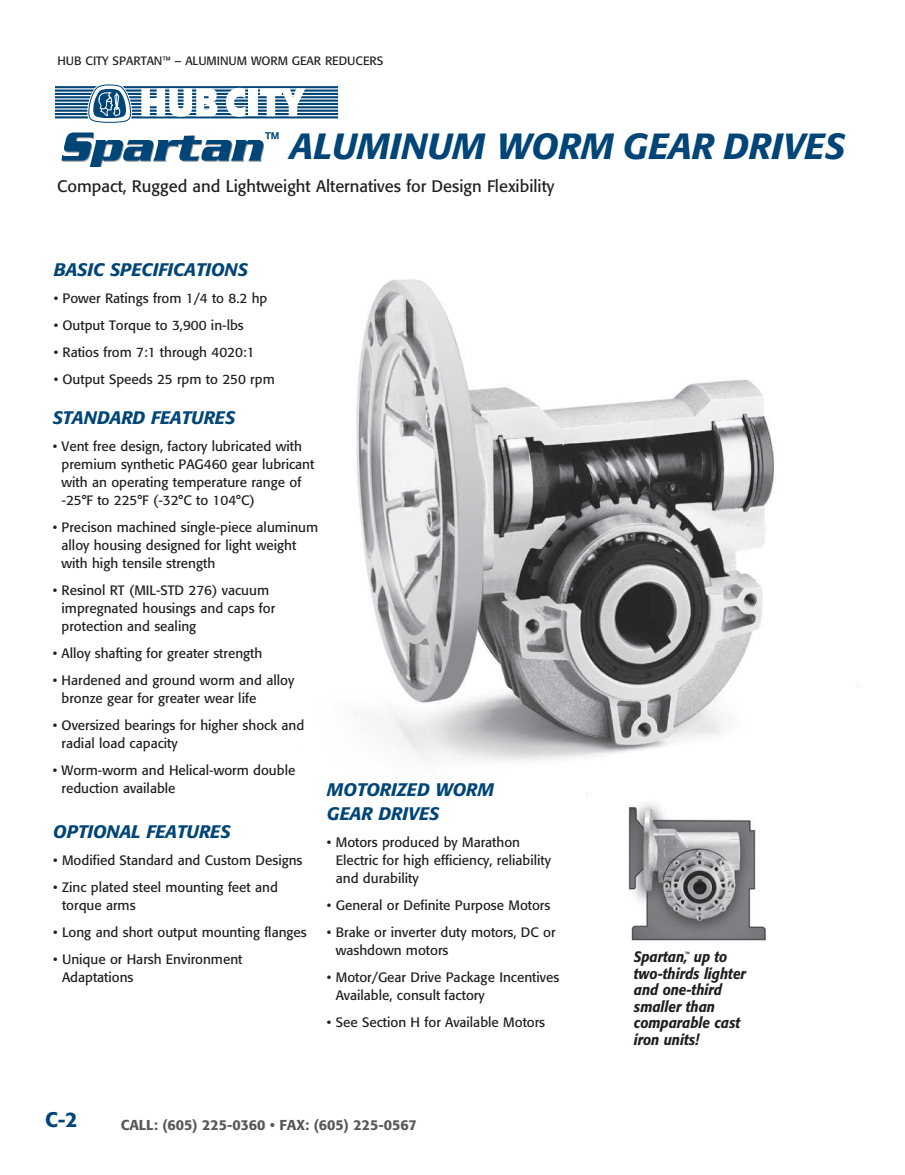
<style>
.page{position:relative;width:905px;height:1175px;background:#fff}
.page>*{position:absolute;margin:0;border:0;box-sizing:border-box;transform-origin:0 0}
.t1{font:italic 500 36px "Formata";color:#004577}
.t2{font:500 21px "Formata";color:#004577}
.t3{font:italic 500 18px/24px "Formata";color:#004577}
.t4{font:16.5px "Formata";color:#231f20}
.t5{font:italic 500 15px/16.5px "Formata";color:#231f20;scale:.9 1}
.t6{font:500 14.25px "Formata";color:#57585a}
.t7{font:13.5px/18px "Formata";color:#231f20}
.t8{font:12px "Formata";color:#231f20}
</style>
<div class="page">
<hr style="left:55px;top:86px;width:283px;height:2px;background:#004577">
<hr style="left:55px;top:89px;width:283px;height:3px;background:#004577">
<hr style="left:55px;top:93px;width:283px;height:2px;background:#004577">
<hr style="left:55px;top:96px;width:283px;height:2px;background:#004577">
<hr style="left:55px;top:100px;width:283px;height:2px;background:#004577">
<hr style="left:55px;top:103px;width:283px;height:2px;background:#004577">
<hr style="left:55px;top:106px;width:283px;height:2px;background:#004577">
<hr style="left:55px;top:110px;width:283px;height:2px;background:#004577">
<hr style="left:55px;top:113px;width:283px;height:2px;background:#004577">
<hr style="left:55px;top:116px;width:283px;height:2px;background:#004577">
<svg style="left:84px;top:84px;width:49px;height:39px"></svg>
<svg style="left:141px;top:88px;width:76px;height:29px"></svg>
<svg style="left:226px;top:88px;width:19px;height:29px"></svg>
<div style="left:248px;top:88px;width:10px;height:28px;background:#fff"></div>
<svg style="left:260px;top:88px;width:45px;height:28px"></svg>
<img style="left:355px;top:279px;width:419px;height:515px">
<img style="left:628px;top:803px;width:138px;height:138px">
<svg style="left:62px;top:132px;width:202px;height:34px"></svg>
<p class="t8" style="left:57px;top:54px;width:327px">HUB CITY SPARTAN™ – ALUMINUM WORM GEAR REDUCERS</p>
<h1 class="t1" style="left:264px;top:124px;width:582px"><sup>™</sup> ALUMINUM WORM GEAR DRIVES</h1>
<p class="t4" style="left:57px;top:176px;width:498px">Compact, Rugged and Lightweight Alternatives for Design Flexibility</p>
<h3 class="t3" style="left:54px;top:258px;width:24px">BASIC</h3>
<h3 class="t3" style="left:110px;top:258px;width:42px">SPECIFICA</h3>
<h3 class="t3" style="left:196px;top:258px;width:52px">TIO NS</h3>
<p class="t7" style="left:54px;top:289px;width:215px">• Power Ratings from 1/4 to 8.2 hp</p>
<p class="t7" style="left:54px;top:316px;width:192px">• Output Torque to 3,900 in-lbs</p>
<p class="t7" style="left:54px;top:343px;width:202px">• Ratios from 7:1 through 4020:1</p>
<p class="t7" style="left:54px;top:370px;width:222px">• Output Speeds 25 rpm to 250 rpm</p>
<h3 class="t3" style="left:53px;top:406px;width:182px">STANDA RD FEATURES</h3>
<p class="t7" style="left:62px;top:437px;width:254px;text-indent:-9px">• Vent free design, factory lubricated with premium synthetic PAG460 gear lubricant with an operating temperature range of -25°F to 225°F (-32°C to 104°C)</p>
<p class="t7" style="left:62px;top:518px;width:258px;text-indent:-9px">• Precison machined single-piece aluminum alloy housing designed for light weight with high tensile strength</p>
<p class="t7" style="left:62px;top:581px;width:215px;text-indent:-9px">• Resinol RT (MIL-STD 276) vacuum impregnated housings and caps for protection and sealing</p>
<p class="t7" style="left:53px;top:644px;width:211px">• Alloy shafting for greater strength</p>
<p class="t7" style="left:62px;top:671px;width:234px;text-indent:-9px">• Hardened and ground worm and alloy bronze gear for greater wear life</p>
<p class="t7" style="left:62px;top:716px;width:244px;text-indent:-9px">• Oversized bearings for higher shock and radial load capacity</p>
<p class="t7" style="left:62px;top:761px;width:235px;text-indent:-9px">• Worm-worm and Helical-worm double reduction available</p>
<h3 class="t3" style="left:53px;top:819px;width:177px">OPTIO NAL FEATURES</h3>
<p class="t7" style="left:53px;top:851px;width:251px">• Modified Standard and Custom Designs</p>
<p class="t7" style="left:62px;top:878px;width:217px;text-indent:-9px">• Zinc plated steel mounting feet and torque arms</p>
<p class="t7" style="left:53px;top:923px;width:255px">• Long and short output mounting flanges</p>
<p class="t7" style="left:62px;top:950px;width:182px;text-indent:-9px">• Unique or Harsh Environment<br>Adaptations</p>
<h3 class="t3" style="left:327px;top:778px;width:141px">MOTORIZED WORM<br>GEAR</h3>
<h3 class="t3" style="left:378px;top:802px;width:24px">DRIVES</h3>
<p class="t7" style="left:336px;top:833px;width:217px;text-indent:-9px">• Motors produced by Marathon<br>Electric for high efficiency, reliability and durability</p>
<p class="t7" style="left:327px;top:896px;width:225px">• General or Definite Purpose Motors</p>
<p class="t7" style="left:336px;top:923px;width:221px;text-indent:-9px">• Brake or inverter duty motors, DC or washdown motors</p>
<p class="t7" style="left:336px;top:968px;width:225px;text-indent:-9px">• Motor/Gear Drive Package Incentives<br>Available, consult factory</p>
<p class="t7" style="left:327px;top:1013px;width:220px">• See Section H for Available Motors</p>
<h2 class="t2" style="left:45px;top:1106px;width:34px">C-2</h2>
<p class="t6" style="left:121px;top:1116px;width:298px">CALL: (605) 225-0360 • FAX: (605) 225-0567</p>
<p class="t5" style="left:634px;top:948px;width:127px">SPARTAN,<sup>™</sup> UP TO<br>TWO-THIRDS LIGHTER<br>AND ONE-THIRD<br>SMALLER THAN<br>COMPARABLE CAST<br>IRON UNITS!</p>
</div>
